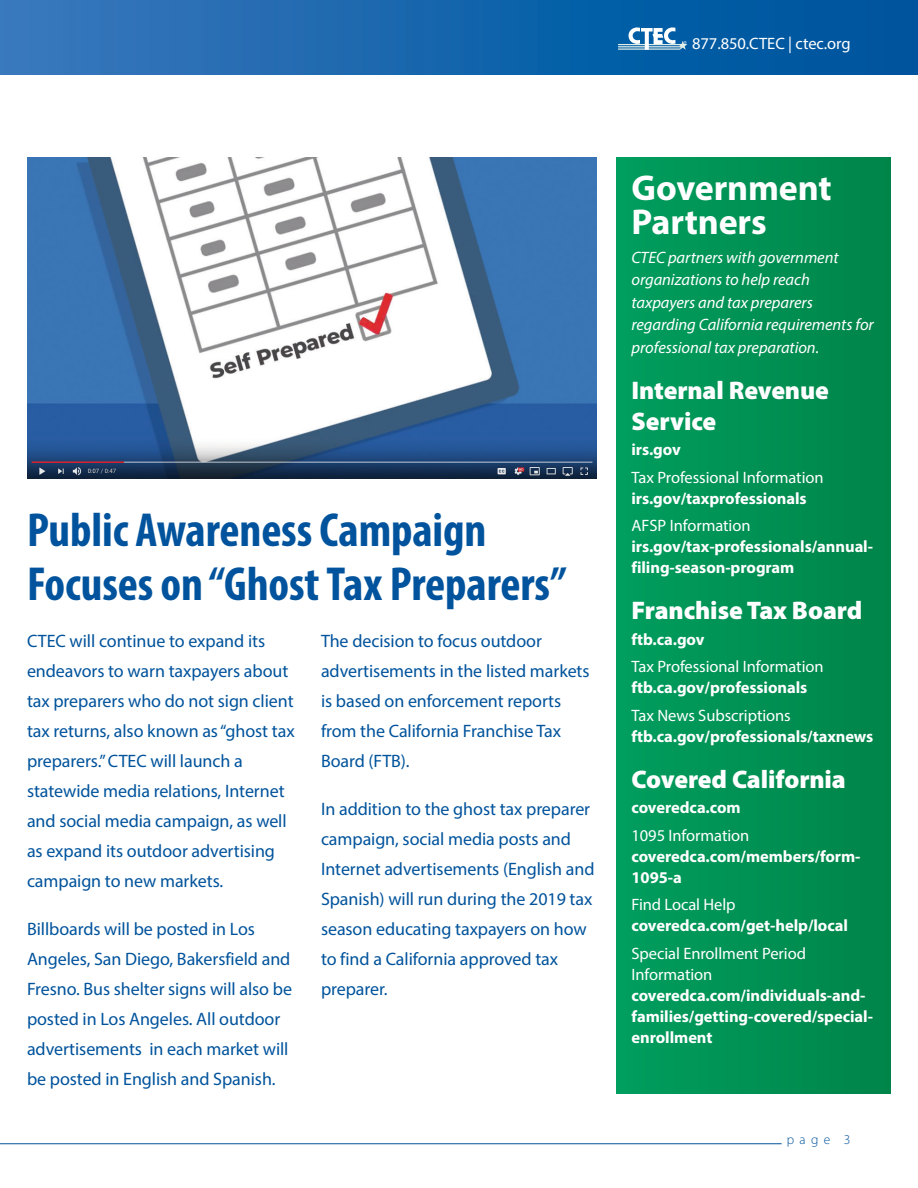
<style>
.page{position:relative;width:918px;height:1188px;background:#fff}
.page>*{position:absolute;margin:0;border:0;box-sizing:border-box;transform-origin:0 0}
.Article_first_paragr{font:700 condensed 48px/54px "Myriad Pro";letter-spacing:-.005em;color:#00539c}
.Article_first_paragr-2{font:700 36px/34.5px "Myriad Pro";letter-spacing:-.005em;color:#fff}
.Article_first_paragr-3{font:900 25.5px/30.6px "Myriad Pro";letter-spacing:-.005em;color:#fff}
.Article_first_paragr-4{font:18px/30px "Myriad Pro";letter-spacing:-.005em;color:#00539c}
.Article_first_paragr-5{font:700 16.5px/21px "Myriad Pro";letter-spacing:-.005em;color:#fff}
.Article_first_paragr-6{font:italic 16.5px/22.5px "Myriad Pro";letter-spacing:-.005em;color:#fff}
.Article_first_paragr-7{font:16.5px/21px "Myriad Pro";letter-spacing:-.005em;color:#fff}
.t1{font:300 13.5px "Myriad Pro";color:#00539c}
.t2{font:4.2px "Futura BT";color:#fff}
.s1{font-weight:700}
.s2{font-weight:400}
</style>
<div class="page">
<div style="left:0;top:0;width:918px;height:75px;background:linear-gradient(to right,#3878bc,#00539c)"></div>
<svg style="left:618px;top:26px;width:69px;height:24px"></svg>
<hr style="left:0;top:1143px;width:782px;height:1px;background:#00539c">
<div style="left:616px;top:158px;width:275px;height:936px;background:linear-gradient(to right,#009e5e,#008449)"></div>
<img style="left:27px;top:158px;width:570px;height:320px">
<p class="t2" style="left:684px;top:39px;width:5px">®</p>
<p class="Article_first_paragr-7" style="left:692px;top:32px;width:160px">877.850.CTEC | ctec.org</p>
<p class="Article_first_paragr" style="left:27px;top:502px;width:541px">Public Awareness Campaign<br>Focuses on “Ghost Tax Preparers”</p>
<p class="Article_first_paragr-4" style="left:27px;top:626px;width:269px">CTEC will continue to expand its endeavors to warn taxpayers about tax preparers who do not sign client tax returns, also known as “ghost tax preparers.” CTEC will launch a statewide media relations, Internet and social media campaign, as well as expand its outdoor advertising campaign to new markets.</p>
<p class="Article_first_paragr-4" style="left:27px;top:913px;width:267px">Billboards will be posted in Los Angeles, San Diego, Bakersfield and Fresno. Bus shelter signs will also be posted in Los Angeles. All outdoor advertisements in each market will be posted in English and Spanish.</p>
<p class="Article_first_paragr-4" style="left:321px;top:626px;width:270px">The decision to focus outdoor advertisements in the listed markets is based on enforcement reports from the California Franchise Tax<br>Board (FTB).</p>
<p class="Article_first_paragr-4" style="left:321px;top:793px;width:275px">In addition to the ghost tax preparer campaign, social media posts and<br>Internet advertisements (English and<br>Spanish) will run during the 2019 tax season educating taxpayers on how to find a California approved tax preparer.</p>
<p class="Article_first_paragr-2" style="left:632px;top:169px;width:202px">Government<br>Partners</p>
<p class="Article_first_paragr-6" style="left:632px;top:246px;width:244px">CTEC partners with government organizations to help reach taxpayers and tax preparers regarding California requirements for professional tax preparation.</p>
<p class="Article_first_paragr-3" style="left:632px;top:375px;width:199px">Internal Revenue<br>Service</p>
<p class="Article_first_paragr-5" style="left:632px;top:439px;width:51px">irs.gov</p>
<p class="Article_first_paragr-7" style="left:632px;top:466px;width:194px">Tax Professional Information <span class="s1">irs.gov/taxprofessionals</span></p>
<p class="Article_first_paragr-5" style="left:632px;top:515px;width:243px"><span class="s2">AFSP Information </span>irs.gov/tax-professionals/annual&shy;filing-season-program</p>
<p class="Article_first_paragr-3" style="left:632px;top:596px;width:232px">Franchise Tax Board</p>
<p class="Article_first_paragr-5" style="left:632px;top:628px;width:75px">ftb.ca.gov</p>
<p class="Article_first_paragr-7" style="left:632px;top:656px;width:194px">Tax Professional Information <span class="s1">ftb.ca.gov/professionals</span></p>
<p class="Article_first_paragr-5" style="left:632px;top:704px;width:243px"><span class="s2">Tax News Subscriptions </span>ftb.ca.gov/professionals/taxnews</p>
<p class="Article_first_paragr-3" style="left:632px;top:764px;width:216px">Covered California</p>
<p class="Article_first_paragr-5" style="left:632px;top:797px;width:111px">coveredca.com</p>
<p class="Article_first_paragr-5" style="left:632px;top:824px;width:231px"><span class="s2">1095 Information </span>coveredca.com/members/form-<br>1095-a</p>
<p class="Article_first_paragr-5" style="left:632px;top:894px;width:218px"><span class="s2">Find Local Help </span>coveredca.com/get-help/local</p>
<p class="Article_first_paragr-5" style="left:632px;top:942px;width:243px"><span class="s2">Special Enrollment Period<br>Information </span>coveredca.com/individuals-and&shy;families/getting-covered/special&shy;enrollment</p>
<p class="t1" style="left:787px;top:1132px;width:65px">page 3</p>
</div>
